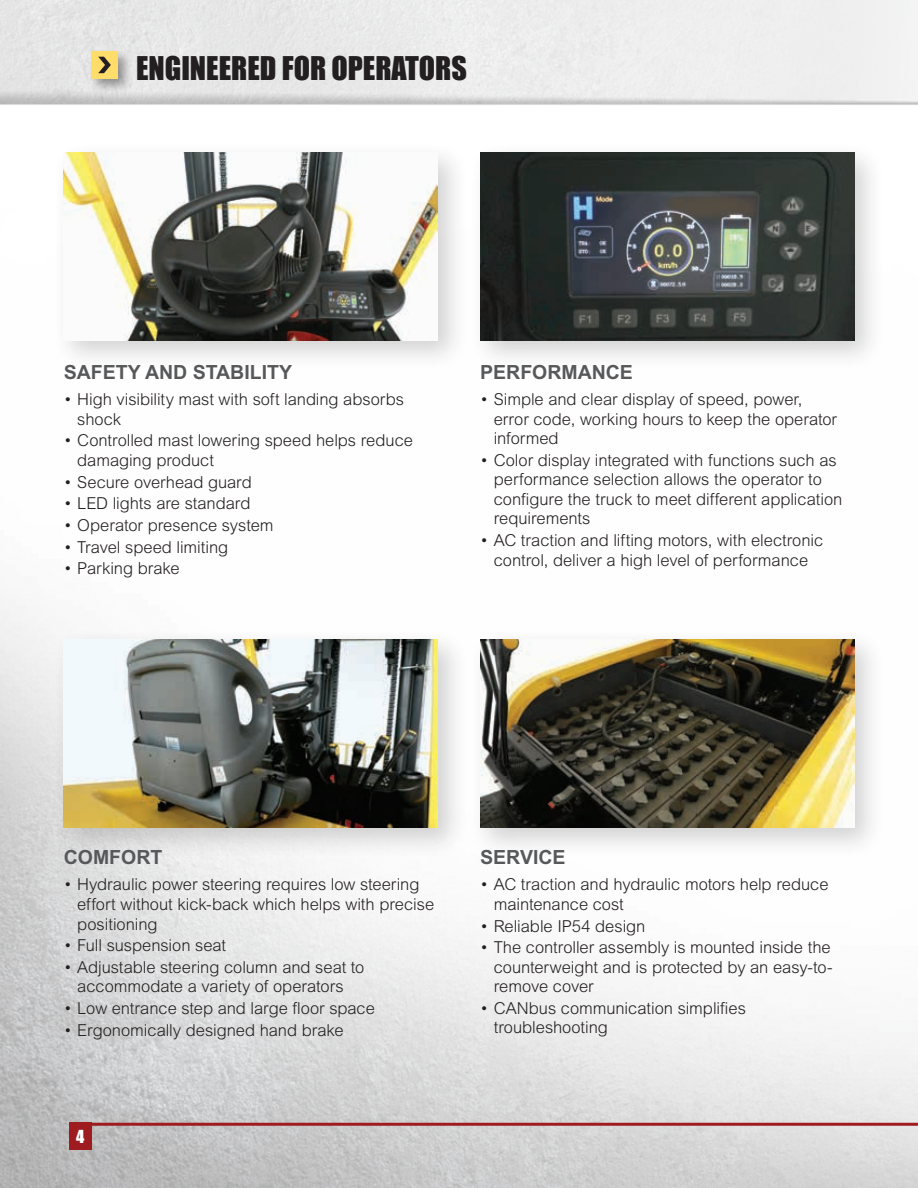
<style>
.page{position:relative;width:918px;height:1188px;background:#fff}
.page>*{position:absolute;margin:0;border:0;box-sizing:border-box;transform-origin:0 0}
.t1{font:30px "Impact";color:#231f20}
.t2{font:700 19.5px "Arial MT Std";color:#57585a}
.t3{font:300 16.5px/19.5px "Arial MT Std";letter-spacing:-.005em;color:#231f20}
.t4{font:16.5px "Impact";color:#fff}
</style>
<div class="page">
<img style="left:0;top:0;width:918px;height:1188px">
<hr style="left:69px;top:1123px;width:849px;height:3px;background:#9e1c1f">
<div style="left:69px;top:1123px;width:22px;height:27px;background:#9e1c1f"></div>
<div style="left:88px;top:48px;width:45px;height:45px;background:#231f20;opacity:.45"></div>
<div style="left:91px;top:51px;width:27px;height:27px;background:#ffdd6b"></div>
<svg style="left:98px;top:57px;width:13px;height:16px"></svg>
<div style="left:52px;top:140px;width:417px;height:232px;background:#231f20;opacity:.2"></div>
<img style="left:64px;top:152px;width:374px;height:189px">
<div style="left:52px;top:628px;width:417px;height:231px;background:#231f20;opacity:.2"></div>
<img style="left:64px;top:640px;width:374px;height:188px">
<div style="left:468px;top:140px;width:417px;height:232px;background:#231f20;opacity:.2"></div>
<img style="left:480px;top:152px;width:374px;height:189px">
<div style="left:469px;top:628px;width:416px;height:231px;background:#231f20;opacity:.2"></div>
<img style="left:480px;top:640px;width:374px;height:188px">
<h1 class="t1" style="left:136px;top:45px;width:332px">ENGINEERED FOR OPERATORS</h1>
<p class="t2" style="left:64px;top:361px;width:230px">SAFETY AND STABILITY</p>
<p class="t3" style="left:77px;top:390px;width:328px;text-indent:-13px">• High visibility mast with soft landing absorbs shock</p>
<p class="t3" style="left:77px;top:431px;width:337px;text-indent:-13px">• Controlled mast lowering speed helps reduce damaging product</p>
<p class="t3" style="left:64px;top:472px;width:190px">• Secure overhead guard</p>
<p class="t3" style="left:64px;top:494px;width:188px">• LED lights are standard</p>
<p class="t3" style="left:64px;top:515px;width:211px">• Operator presence system</p>
<p class="t3" style="left:64px;top:537px;width:166px">• Travel speed limiting</p>
<p class="t3" style="left:64px;top:559px;width:117px">• Parking brake</p>
<p class="t2" style="left:480px;top:361px;width:154px">PERFORMANCE</p>
<p class="t3" style="left:494px;top:390px;width:345px;text-indent:-13px">• Simple and clear display of speed, power, error code, working hours to keep the operator informed</p>
<p class="t3" style="left:494px;top:450px;width:350px;text-indent:-13px">• Color display integrated with functions such as performance selection allows the operator to configure the truck to meet different application requirements</p>
<p class="t3" style="left:480px;top:531px;width:345px;text-align:center">• AC traction and lifting motors, with electronic control, deliver a high level of performance</p>
<p class="t2" style="left:64px;top:846px;width:100px">COMFORT</p>
<p class="t3" style="left:77px;top:875px;width:358px;text-indent:-13px">• Hydraulic power steering requires low steering effort without kick-back which helps with precise positioning</p>
<p class="t3" style="left:64px;top:936px;width:164px">• Full suspension seat</p>
<p class="t3" style="left:64px;top:957px;width:302px;text-align:center">• Adjustable steering column and seat to accommodate a variety of operators</p>
<p class="t3" style="left:64px;top:998px;width:313px">• Low entrance step and large floor space</p>
<p class="t3" style="left:64px;top:1020px;width:281px">• Ergonomically designed hand brake</p>
<p class="t4" style="left:76px;top:1124px;width:10px">4</p>
<p class="t2" style="left:480px;top:846px;width:87px">SERVICE</p>
<p class="t3" style="left:494px;top:875px;width:336px;text-indent:-13px">• AC traction and hydraulic motors help reduce maintenance cost</p>
<p class="t3" style="left:480px;top:916px;width:167px">• Reliable IP54 design</p>
<p class="t3" style="left:494px;top:938px;width:340px;text-indent:-13px">• The controller assembly is mounted inside the counterweight and is protected by an easy-to&shy;remove cover</p>
<p class="t3" style="left:494px;top:998px;width:254px;text-indent:-13px">• CANbus communication simplifies troubleshooting</p>
</div>
